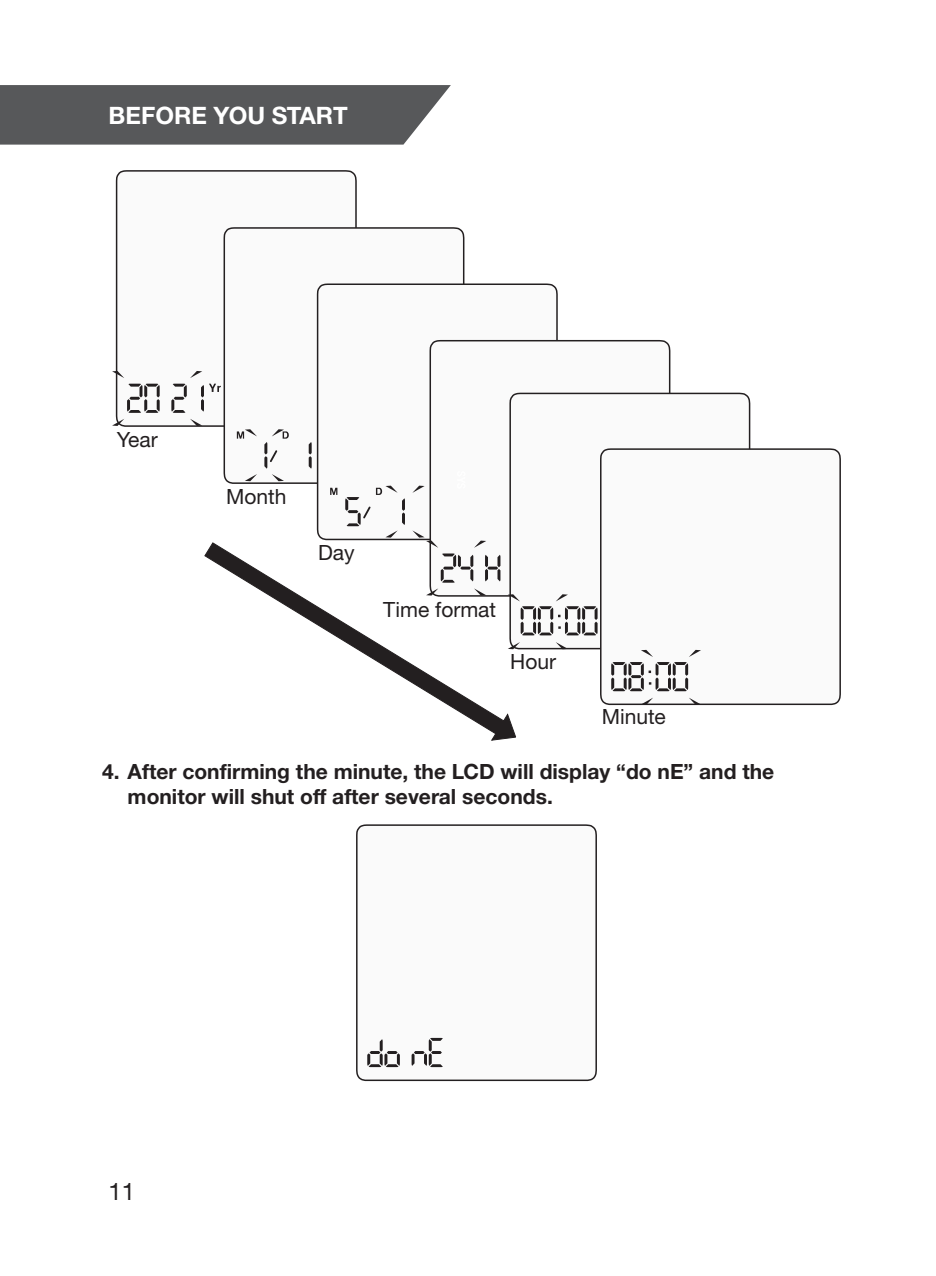
<style>
.page{position:relative;width:936px;height:1276px;background:#fff}
.page>*{position:absolute;margin:0;border:0;box-sizing:border-box;transform-origin:0 0}
.t1{font:700 24px "Helvetica Neue World 75";color:#fff}
.t2{font:24px "Helvetica Neue World 55 Roman";color:#231f20}
.t3{font:700 21px/25.2px "Helvetica Neue World 75";color:#231f20}
.t4{font:21px "Helvetica Neue World 55 Roman";color:#231f20}
</style>
<div class="page">
<svg style="left:0;top:85px;width:451px;height:60px;background:#616163"></svg>
<svg style="left:115px;top:170px;width:242px;height:257px"></svg>
<svg style="left:171px;top:384px;width:16px;height:29px"></svg>
<svg style="left:127px;top:384px;width:33px;height:29px"></svg>
<svg style="left:201px;top:384px;width:20px;height:28px"></svg>
<svg style="left:223px;top:226px;width:242px;height:258px"></svg>
<svg style="left:309px;top:442px;width:2px;height:27px"></svg>
<svg style="left:316px;top:283px;width:242px;height:258px"></svg>
<svg style="left:330px;top:488px;width:7px;height:7px"></svg>
<svg style="left:345px;top:497px;width:25px;height:29px"></svg>
<svg style="left:429px;top:339px;width:242px;height:202px"></svg>
<svg style="left:508px;top:392px;width:243px;height:258px"></svg>
<svg style="left:457px;top:471px;width:8px;height:17px"></svg>
<svg style="left:205px;top:543px;width:311px;height:197px"></svg>
<svg style="left:112px;top:371px;width:12px;height:7px"></svg>
<svg style="left:190px;top:371px;width:12px;height:7px"></svg>
<svg style="left:112px;top:419px;width:12px;height:7px"></svg>
<svg style="left:190px;top:419px;width:12px;height:7px"></svg>
<svg style="left:507px;top:594px;width:90px;height:41px"></svg>
<svg style="left:507px;top:642px;width:13px;height:7px"></svg>
<svg style="left:555px;top:642px;width:13px;height:7px"></svg>
<svg style="left:237px;top:429px;width:20px;height:10px"></svg>
<svg style="left:245px;top:474px;width:12px;height:7px"></svg>
<svg style="left:264px;top:429px;width:26px;height:52px"></svg>
<svg style="left:412px;top:486px;width:12px;height:7px"></svg>
<svg style="left:376px;top:486px;width:29px;height:51px"></svg>
<svg style="left:412px;top:530px;width:88px;height:65px"></svg>
<svg style="left:599px;top:447px;width:242px;height:259px"></svg>
<svg style="left:611px;top:650px;width:90px;height:41px"></svg>
<svg style="left:641px;top:697px;width:12px;height:8px"></svg>
<svg style="left:688px;top:697px;width:13px;height:8px"></svg>
<svg style="left:356px;top:824px;width:241px;height:257px"></svg>
<svg style="left:367px;top:1039px;width:33px;height:28px"></svg>
<svg style="left:411px;top:1038px;width:32px;height:29px"></svg>
<p class="t1" style="left:109px;top:102px;width:241px">BEFORE YOU START</p>
<p class="t4" style="left:117px;top:428px;width:42px">Year</p>
<p class="t4" style="left:226px;top:484px;width:62px">Month</p>
<p class="t4" style="left:318px;top:540px;width:38px">Day</p>
<p class="t4" style="left:383px;top:597px;width:115px">Time format</p>
<p class="t4" style="left:510px;top:649px;width:47px">Hour</p>
<p class="t4" style="left:601px;top:704px;width:65px">Minute</p>
<p class="t3" style="left:128px;top:759px;width:648px;text-indent:-26px">4. After confirming the minute, the LCD will display “do nE” and the monitor will shut off after several seconds.</p>
<p class="t2" style="left:109px;top:1177px;width:28px">11</p>
</div>
